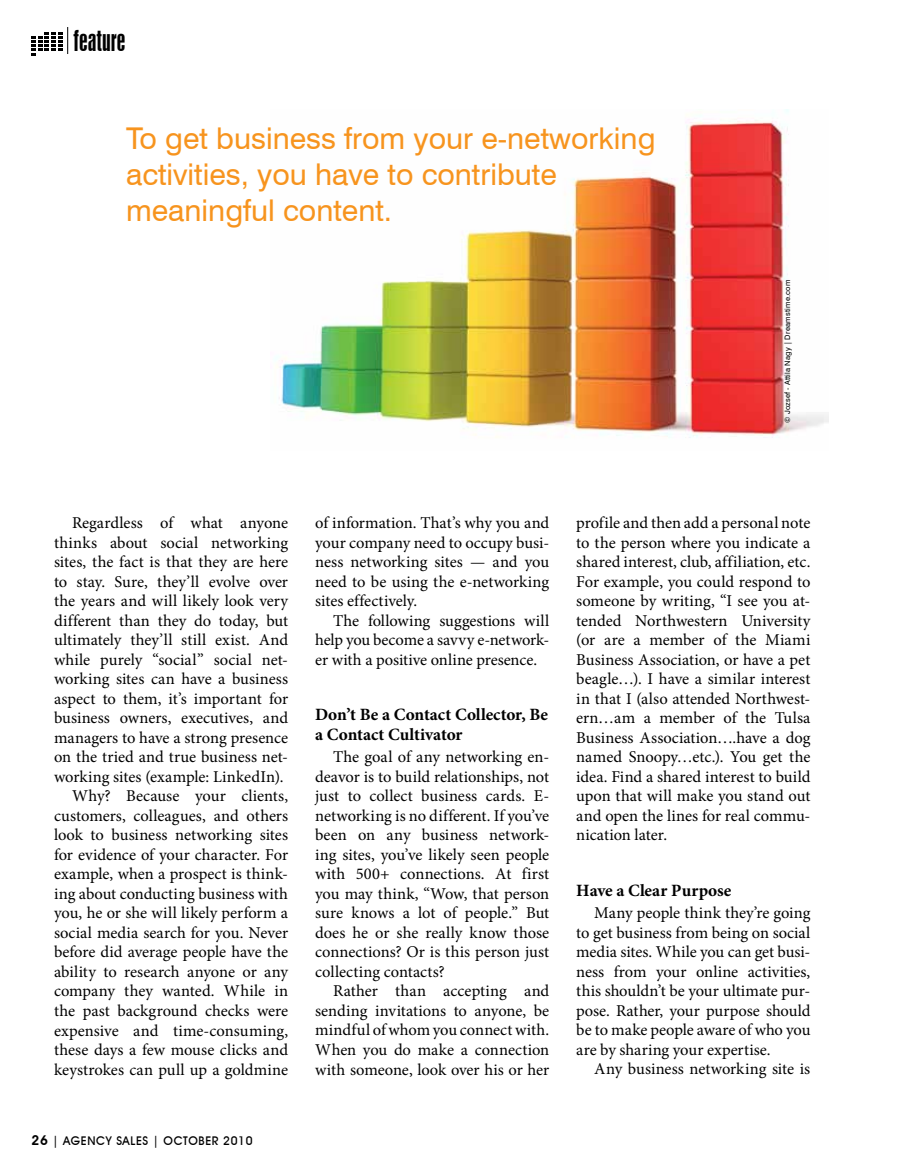
<style>
.page{position:relative;width:905px;height:1175px;background:#fff}
.page>*{position:absolute;margin:0;border:0;box-sizing:border-box;transform-origin:0 0}
.t1{font:30px/36px "Swiss 721 BT";color:#f7941e}
.t2{font:27px "Swiss 924 BT Regular B";color:#000}
.t3{font:700 17.25px/19.5px "Minion Pro";color:#000}
.t4{font:16.5px/19.5px "Minion Pro";color:#000;text-align:justify}
.t5{font:500 12px "Avant Garde IT Cby BT";letter-spacing:.05em;color:#000}
.t6{font:7.5px "Swiss 721 BT";letter-spacing:.03em;color:#000}
.s1{font-weight:600;font-size:13.5px}
</style>
<div class="page">
<svg style="left:32px;top:27px;width:36px;height:29px"></svg>
<img style="left:275px;top:110px;width:553px;height:328px">
<h2 class="t2" style="left:74px;top:24px;width:53px">FEATURE</h2>
<h1 class="t1" style="left:126px;top:120px;width:531px">To get business from your e-networking activities, you have to contribute meaningful content.</h1>
<p class="t6" style="left:782px;top:423px;width:144px;rotate:-90deg">© Jozsef - Attila Nagy | Dreamstime.com</p>
<p class="t4" style="left:54px;top:513px;width:236px;text-align:right">Regardless of what anyone thinks about social networking sites, the fact is that they are here to stay. Sure, they’ll evolve over the years and will likely look very different than they do today, but ultimately they’ll still exist. And while purely “social” social net&shy;working sites can have a business aspect to them, it’s important for business owners, executives, and managers to have a strong presence on the tried and true business net&shy;working sites (example: LinkedIn).<br>Why? Because your clients, customers, colleagues, and others look to business networking sites for evidence of your character. For example, when a prospect is think&shy;ing about conducting business with you, he or she will likely perform a social media search for you. Never before did average people have the ability to research anyone or any company they wanted. While in the past background checks were expensive and time-consuming, these days a few mouse clicks and keystrokes can pull up a goldmine</p>
<p class="t4" style="left:315px;top:513px;width:236px">of information. That’s why you and your company need to occupy busi&shy;ness networking sites — and you need to be using the e-networking sites effectively.</p>
<p class="t4" style="left:315px;top:611px;width:236px;text-indent:18px">The following suggestions will help you become a savvy e-network&shy;er with a positive online presence.</p>
<p class="t3" style="left:315px;top:705px;width:234px">Don’t Be a Contact Collector, Be a Contact Cultivator</p>
<p class="t4" style="left:315px;top:747px;width:236px;text-indent:18px">The goal of any networking en&shy;deavor is to build relationships, not just to collect business cards. E&shy;networking is no different. If you’ve been on any business network&shy;ing sites, you’ve likely seen people with 500+ connections. At first you may think, “Wow, that person sure knows a lot of people.” But does he or she really know those connections? Or is this person just collecting contacts?</p>
<p class="t4" style="left:315px;top:981px;width:236px;text-indent:18px">Rather than accepting and sending invitations to anyone, be mindful of whom you connect with.<br>When you do make a connection with someone, look over his or her</p>
<p class="t5" style="left:32px;top:1133px;width:222px"><span class="s1">26</span> | AGENCY SALES | OCTOBER 2010</p>
<p class="t4" style="left:576px;top:513px;width:236px">profile and then add a personal note to the person where you indicate a shared interest, club, affiliation, etc.<br>For example, you could respond to someone by writing, “I see you at&shy;tended Northwestern University (or are a member of the Miami Business Association, or have a pet beagle…). I have a similar interest in that I (also attended Northwest&shy;ern…am a member of the Tulsa Business Association….have a dog named Snoopy…etc.). You get the idea. Find a shared interest to build upon that will make you stand out and open the lines for real commu&shy;nication later.</p>
<p class="t3" style="left:576px;top:880px;width:157px">Have a Clear Purpose</p>
<p class="t4" style="left:576px;top:903px;width:236px;text-indent:18px">Many people think they’re going to get business from being on social media sites. While you can get busi&shy;ness from your online activities, this shouldn’t be your ultimate pur&shy;pose. Rather, your purpose should be to make people aware of who you are by sharing your expertise.</p>
<p class="t4" style="left:594px;top:1059px;width:217px">Any business networking site is</p>
</div>
